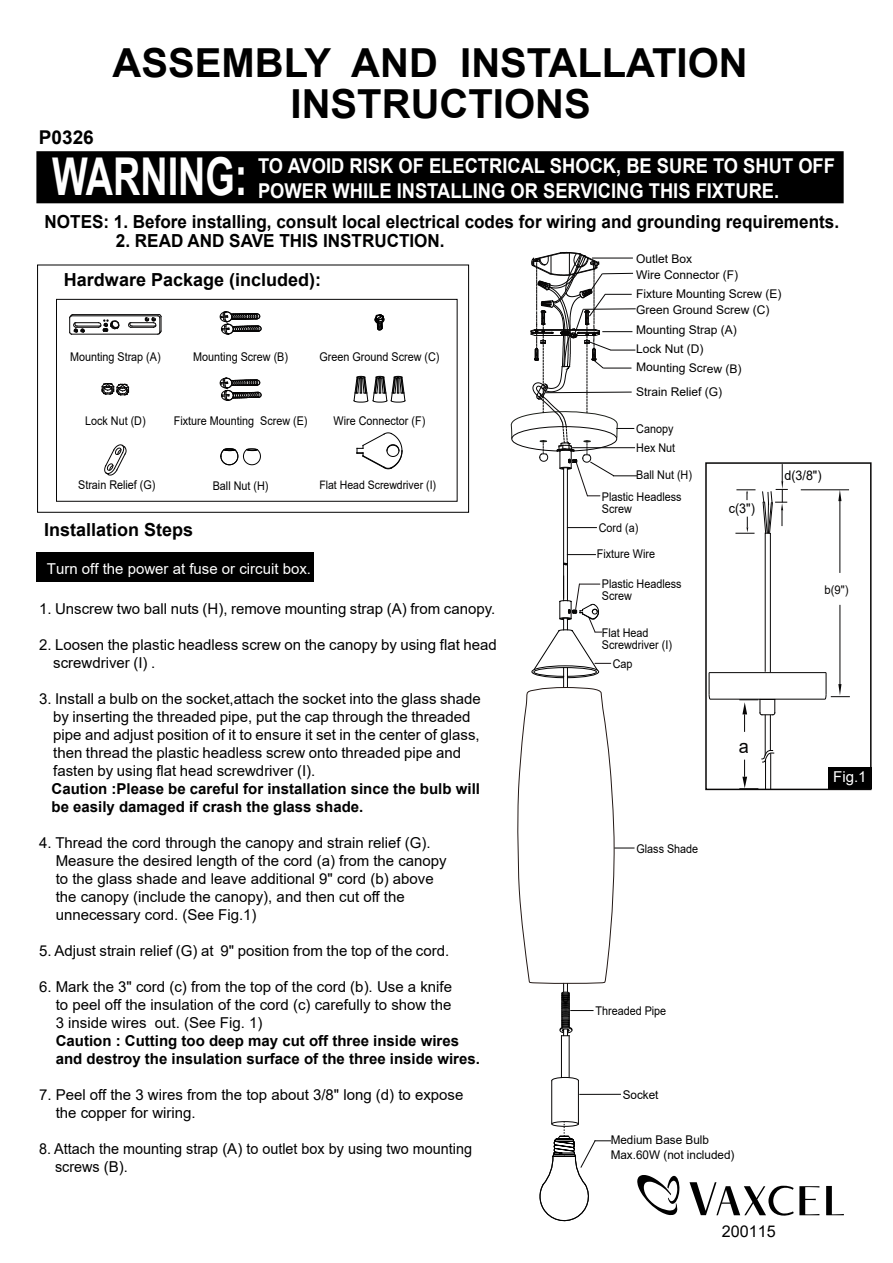
<style>
.page{position:relative;width:893px;height:1263px;background:#fff}
.page>*{position:absolute;margin:0;border:0;box-sizing:border-box;transform-origin:0 0}
.t1{font:700 52.2px "Arial";color:#fff;scale:.72 1}
.t2{font:700 40.05px/41.1px "Arial";color:#000;text-align:center}
.t3{font:700 20.4px/24.6px "Arial";color:#fff;scale:.9 1}
.t4{font:700 19.05px "Arial";color:#000}
.t5{font:19.05px "Arial";color:#070606;scale:.95 1}
.t6{font:700 18px "Arial";color:#000;scale:.95 1}
.t7{font:700 18px "Arial";color:#000}
.t8{font:16.2px "Arial";color:#000}
.t9{font:15px/18px "Arial";color:#000}
.t10{font:700 15px/18px "Arial";color:#000}
.t11{font:15px/18px "Arial";color:#000;scale:.96 1}
.t12{font:15px "Arial";color:#fff}
.t13{font:13.35px "Arial";color:#000;scale:.95 1}
.t14{font:13.2px "Arial";color:#000;scale:.95 1}
.t15{font:12px/12px "Arial";color:#000;scale:.9 1}
.t16{font:12px/14.4px "Arial";color:#000}
.t17{font:12px "Arial";color:#070606;scale:.95 1}
.t18{font:11.7px "Arial";color:#030000;scale:.9 1}
</style>
<div class="page">
<svg style="left:826px;top:1186px;width:18px;height:29px"></svg>
<svg style="left:689px;top:1182px;width:130px;height:34px"></svg>
<svg style="left:637px;top:1175px;width:43px;height:40px"></svg>
<div style="left:36px;top:151px;width:808px;height:52px;background:#000"></div>
<div style="left:56px;top:299px;width:401px;height:203px;border:1px solid #070606"></div>
<div style="left:37px;top:265px;width:432px;height:248px;border:1px solid #000"></div>
<div style="left:36px;top:553px;width:277px;height:29px;background:#000"></div>
<div style="left:828px;top:768px;width:43px;height:21px;background:#000"></div>
<svg style="left:568px;top:527px;width:28px;height:1px"></svg>
<svg style="left:568px;top:554px;width:27px;height:1px"></svg>
<hr style="left:580px;top:1094px;width:40px;height:1px;background:#070606">
<hr style="left:567px;top:565px;width:1px;height:36px;background:#070606">
<hr style="left:563px;top:468px;width:1px;height:95px;background:#070606">
<hr style="left:563px;top:565px;width:1px;height:36px;background:#070606">
<hr style="left:567px;top:468px;width:1px;height:95px;background:#070606">
<div style="left:705px;top:462px;width:167px;height:328px;border:2px solid #070606"></div>
<hr style="left:765px;top:715px;width:1px;height:41px;background:#070606">
<hr style="left:770px;top:715px;width:1px;height:35px;background:#070606">
<svg style="left:739px;top:700px;width:36px;height:32px"></svg>
<svg style="left:739px;top:749px;width:36px;height:40px"></svg>
<svg style="left:736px;top:489px;width:19px;height:11px"></svg>
<svg style="left:735px;top:517px;width:19px;height:17px"></svg>
<svg style="left:838px;top:490px;width:3px;height:11px"></svg>
<hr style="left:839px;top:501px;width:1px;height:72px;background:#070606">
<hr style="left:840px;top:605px;width:1px;height:79px;background:#070606">
<hr style="left:801px;top:489px;width:48px;height:1px;background:#070606">
<svg style="left:824px;top:673px;width:26px;height:27px"></svg>
<svg style="left:708px;top:673px;width:3px;height:27px"></svg>
<hr style="left:709px;top:672px;width:117px;height:1px;background:#070606">
<hr style="left:710px;top:699px;width:115px;height:1px;background:#070606">
<svg style="left:762px;top:464px;width:26px;height:209px"></svg>
<svg style="left:221px;top:449px;width:40px;height:16px"></svg>
<svg style="left:220px;top:311px;width:42px;height:24px"></svg>
<svg style="left:220px;top:378px;width:42px;height:23px"></svg>
<svg style="left:375px;top:314px;width:10px;height:16px"></svg>
<svg style="left:354px;top:376px;width:51px;height:26px"></svg>
<svg style="left:104px;top:444px;width:22px;height:31px"></svg>
<hr style="left:72px;top:316px;width:86px;height:1px;background:#070606">
<hr style="left:72px;top:334px;width:86px;height:1px;background:#070606">
<hr style="left:73px;top:314px;width:86px;height:1px;background:#070606">
<svg style="left:69px;top:314px;width:50px;height:21px"></svg>
<svg style="left:128px;top:314px;width:34px;height:21px"></svg>
<svg style="left:102px;top:383px;width:27px;height:13px"></svg>
<svg style="left:357px;top:432px;width:46px;height:37px"></svg>
<svg style="left:615px;top:848px;width:19px;height:1px"></svg>
<svg style="left:517px;top:687px;width:97px;height:455px"></svg>
<svg style="left:511px;top:252px;width:125px;height:245px"></svg>
<svg style="left:538px;top:1122px;width:72px;height:100px"></svg>
<svg style="left:531px;top:576px;width:80px;height:111px"></svg>
<h2 class="t2" style="left:113px;top:43px;width:637px">ASSEMBLY AND INSTALLATION<br>INSTRUCTIONS</h2>
<p class="t4" style="left:39px;top:124px;width:57px">P0326</p>
<h1 class="t1" style="left:52px;top:140px;width:273px">WARNING:</h1>
<h3 class="t3" style="left:258px;top:154px;width:643px">TO AVOID RISK OF ELECTRICAL SHOCK, BE SURE TO SHUT OFF<br>POWER WHILE INSTALLING OR SERVICING THIS FIXTURE.</h3>
<p class="t6" style="left:45px;top:209px;width:838px">NOTES: 1. Before installing, consult local electrical codes for wiring and grounding requirements.</p>
<p class="t6" style="left:116px;top:228px;width:348px">2. READ AND SAVE THIS INSTRUCTION.</p>
<p class="t7" style="left:64px;top:267px;width:259px">Hardware Package (included):</p>
<p class="t15" style="left:70px;top:351px;width:102px">Mounting Strap (A)</p>
<p class="t15" style="left:193px;top:351px;width:107px">Mounting Screw (B)</p>
<p class="t15" style="left:319px;top:351px;width:135px">Green Ground Screw (C)</p>
<p class="t15" style="left:85px;top:415px;width:69px">Lock Nut (D)</p>
<p class="t15" style="left:174px;top:415px;width:150px">Fixture Mounting Screw (E)</p>
<p class="t15" style="left:334px;top:415px;width:104px">Wire Connector (F)</p>
<p class="t15" style="left:78px;top:479px;width:88px">Strain Relief (G)</p>
<p class="t15" style="left:213px;top:479px;width:64px">Ball Nut (H)</p>
<p class="t18" style="left:319px;top:476px;width:131px">Flat Head Screwdriver (I)</p>
<p class="t7" style="left:44px;top:517px;width:151px">Installation Steps</p>
<p class="t12" style="left:47px;top:558px;width:266px">Turn off the power at fuse or circuit box.</p>
<p class="t9" style="left:39px;top:599px;width:458px">1. Unscrew two ball nuts (H), remove mounting strap (A) from canopy.</p>
<p class="t9" style="left:53px;top:635px;width:445px;text-indent:-14px">2. Loosen the plastic headless screw on the canopy by using flat head screwdriver (I) .</p>
<p class="t9" style="left:53px;top:689px;width:429px;text-indent:-14px">3. Install a bulb on the socket,attach the socket into the glass shade by inserting the threaded pipe, put the cap through the threaded pipe and adjust position of it to ensure it set in the center of glass, then thread the plastic headless screw onto threaded pipe and fasten by using flat head screwdriver (I).</p>
<p class="t10" style="left:52px;top:780px;width:430px">Caution :Please be careful for installation since the bulb will be easily damaged if crash the glass shade.</p>
<p class="t9" style="left:56px;top:833px;width:393px;text-indent:-17px">4. Thread the cord through the canopy and strain relief (G).<br>Measure the desired length of the cord (a) from the canopy to the glass shade and leave additional 9" cord (b) above the canopy (include the canopy), and then cut off the unnecessary cord. (See Fig.1)</p>
<p class="t9" style="left:39px;top:941px;width:412px">5. Adjust strain relief (G) at 9" position from the top of the cord.</p>
<p class="t9" style="left:56px;top:977px;width:398px;text-align:justify;text-indent:-17px">6. Mark the 3" cord (c) from the top of the cord (b). Use a knife to peel off the insulation of the cord (c) carefully to show the 3 inside wires out. (See Fig. 1)</p>
<p class="t10" style="left:56px;top:1032px;width:426px">Caution : Cutting too deep may cut off three inside wires and destroy the insulation surface of the three inside wires.</p>
<p class="t9" style="left:56px;top:1085px;width:409px;text-indent:-17px">7. Peel off the 3 wires from the top about 3/8" long (d) to expose the copper for wiring.</p>
<p class="t11" style="left:55px;top:1139px;width:436px;text-indent:-16px">8. Attach the mounting strap (A) to outlet box by using two mounting screws (B).</p>
<p class="t16" style="left:636px;top:252px;width:58px">Outlet Box</p>
<p class="t16" style="left:636px;top:266px;width:147px;line-height:18.5px">Wire Connector (F)<br>Fixture Mounting Screw (E)</p>
<p class="t16" style="left:636px;top:302px;width:135px">Green Ground Screw (C)</p>
<p class="t16" style="left:636px;top:341px;width:69px">Lock Nut (D)</p>
<p class="t16" style="left:636px;top:360px;width:107px;rotate:1deg">Mounting Screw (B)</p>
<p class="t16" style="left:636px;top:323px;width:102px">Mounting Strap (A)</p>
<p class="t16" style="left:636px;top:384px;width:88px">Strain Relief (G)</p>
<p class="t15" style="left:636px;top:422px;width:43px">Canopy</p>
<p class="t15" style="left:636px;top:468px;width:64px">Ball Nut (H)</p>
<p class="t15" style="left:636px;top:442px;width:45px">Hex Nut</p>
<p class="t15" style="left:602px;top:491px;width:90px">Plastic Headless<br>Screw</p>
<p class="t15" style="left:599px;top:521px;width:46px">Cord (a)</p>
<p class="t15" style="left:597px;top:548px;width:66px">Fixture Wire</p>
<p class="t15" style="left:602px;top:577px;width:90px">Plastic Headless<br>Screw</p>
<p class="t15" style="left:602px;top:627px;width:79px">Flat Head<br>Screwdriver (I)</p>
<p class="t15" style="left:613px;top:658px;width:24px">Cap</p>
<p class="t13" style="left:729px;top:499px;width:29px">c(3")</p>
<p class="t5" style="left:739px;top:733px;width:12px">a</p>
<p class="t15" style="left:636px;top:842px;width:70px">Glass Shade</p>
<p class="t14" style="left:784px;top:466px;width:41px">d(3/8")</p>
<p class="t17" style="left:824px;top:582px;width:27px">b(9")</p>
<p class="t12" style="left:833px;top:766px;width:35px">Fig.1</p>
<p class="t15" style="left:595px;top:1005px;width:80px">Threaded Pipe</p>
<p class="t16" style="left:623px;top:1088px;width:37px">Socket</p>
<p class="t16" style="left:611px;top:1133px;width:125px">Medium Base Bulb<br>Max.60W (not included)</p>
<p class="t8" style="left:722px;top:1220px;width:55px">200115</p>
</div>
